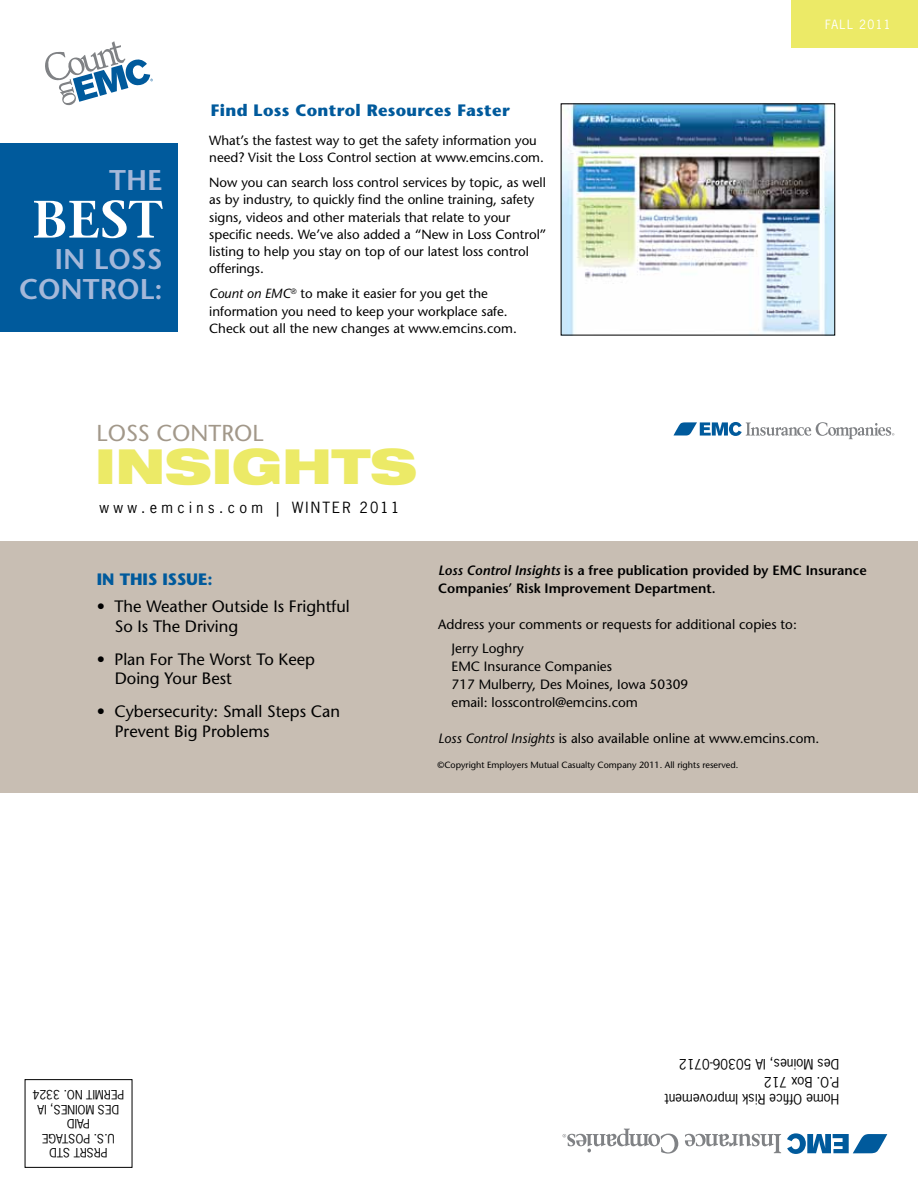
<style>
.page{position:relative;width:918px;height:1188px;background:#fff}
.page>*{position:absolute;margin:0;border:0;box-sizing:border-box;transform-origin:0 0}
.t1{font:600 52.5px "Stone Serif Std";color:#fff}
.t2{font:900 expanded 48.45px "Helvetica Neue LT Std";color:#ecea67}
.t3{font:600 28.5px/30px "Stone Sans Std";color:#a5b8d9;text-align:right}
.t4{font:500 22.95px "Stone Sans Std";color:#a2988a}
.t5{font:500 16.5px/19.5px "Stone Sans Std";color:#000}
.t6{font:700 16.5px "Stone Sans Std";letter-spacing:.02em;color:#005a9c}
.t7{font:700 16.5px "Stone Sans Std";color:#005a9c}
.t8{font:14.55px "News Gothic Std";letter-spacing:.3em;color:#000}
.t9{font:500 13.5px/18px "Stone Sans Std";color:#000}
.t10{font:600 13.5px/18px "Stone Sans Std";color:#000}
.t11{font:13.5px/16.2px "News Gothic Std";color:#000}
.t12{font:500 13.35px/17.2px "Stone Sans Std";color:#000}
.t13{font:12px/14.4px "News Gothic Std";color:#000;text-align:center}
.t14{font:12px "News Gothic Std";letter-spacing:.11em;color:#fff}
.t15{font:500 9px "Stone Sans Std";color:#000}
.s1{font-style:italic}
</style>
<div class="page">
<div style="left:0;top:143px;width:177px;height:188px;background:#005a9c"></div>
<div style="left:25px;top:1079px;width:107px;height:89px;border:1px solid #000"></div>
<svg style="left:673px;top:422px;width:221px;height:17px"></svg>
<div style="left:791px;top:0;width:127px;height:47px;background:#ecea67"></div>
<svg style="left:45px;top:41px;width:108px;height:65px"></svg>
<svg style="left:685px;top:1134px;width:96px;height:19px"></svg>
<svg style="left:787px;top:1133px;width:100px;height:21px"></svg>
<svg style="left:563px;top:1129px;width:115px;height:25px"></svg>
<div style="left:0;top:541px;width:918px;height:252px;background:#c8beb3"></div>
<img style="left:563px;top:106px;width:270px;height:227px">
<h3 class="t3" style="left:109px;top:165px;width:55px">The</h3>
<h1 class="t1" style="left:32px;top:188px;width:132px">BEST</h1>
<h3 class="t3" style="left:19px;top:244px;width:145px">in Loss<br>Control:</h3>
<p class="t6" style="left:211px;top:100px;width:300px">Find Loss Control Resources Faster</p>
<p class="t12" style="left:209px;top:132px;width:336px">What’s the fastest way to get the safety information you need? Visit the Loss Control section at www.emcins.com.</p>
<p class="t12" style="left:209px;top:174px;width:339px">Now you can search loss control services by topic, as well as by industry, to quickly find the online training, safety signs, videos and other materials that relate to your specific needs. We’ve also added a “New in Loss Control” listing to help you stay on top of our latest loss control offerings.</p>
<p class="t12" style="left:209px;top:285px;width:309px"><span class="s1">Count on EMC</span><sup>®</sup> to make it easier for you get the information you need to keep your workplace safe.<br>Check out all the new changes at www.emcins.com.</p>
<h3 class="t4" style="left:97px;top:419px;width:168px">LOSS CONTROL</h3>
<h2 class="t2" style="left:95px;top:435px;width:324px">INSIGHTS</h2>
<p class="t8" style="left:100px;top:498px;width:301px">www.emcins.com | WINTER 2011</p>
<p class="t14" style="left:825px;top:17px;width:67px">FALL 2011</p>
<p class="t7" style="left:97px;top:570px;width:117px">In This Issue:</p>
<p class="t5" style="left:115px;top:597px;width:237px;text-indent:-18px">• The Weather Outside Is Frightful<br>So Is The Driving</p>
<p class="t5" style="left:115px;top:649px;width:202px;text-indent:-18px">• Plan For The Worst To Keep<br>Doing Your Best</p>
<p class="t5" style="left:115px;top:702px;width:227px;text-indent:-18px">• Cybersecurity: Small Steps Can<br>Prevent Big Problems</p>
<p class="t10" style="left:438px;top:561px;width:430px"><span class="s1">Loss Control Insights</span> is a free publication provided by EMC I nsurance<br>Companies’ Risk I mprovement Department.</p>
<p class="t9" style="left:452px;top:613px;width:347px;line-height:24px;text-indent:-14px">Address your comments or requests for additional copies to:<br>Jerry Loghry</p>
<p class="t9" style="left:452px;top:658px;width:238px">EMC Insurance Companies<br>717 Mulberry, Des Moines, Iowa 50309 email: losscontrol@emcins.com</p>
<p class="t9" style="left:438px;top:730px;width:383px"><span class="s1">Loss Control Insights</span> is also available online at www.emcins.com.</p>
<p class="t15" style="left:438px;top:760px;width:302px">©Copyright Employers Mutual Casualty Company 2011. All rights reserved.</p>
<p class="t13" style="left:124px;top:1160px;width:93px;rotate:-180deg">PRSRT STD<br>U.S. POSTAGE<br>PAID<br>DES MOINES, IA<br>PERMIT NO. 3324</p>
<p class="t11" style="left:839px;top:1073px;width:162px;rotate:-180deg">Des Moines, IA 50306-0712</p>
<p class="t11" style="left:839px;top:1107px;width:176px;rotate:-180deg">Home Office Risk Improvement<br>P.O. Box 712</p>
</div>
